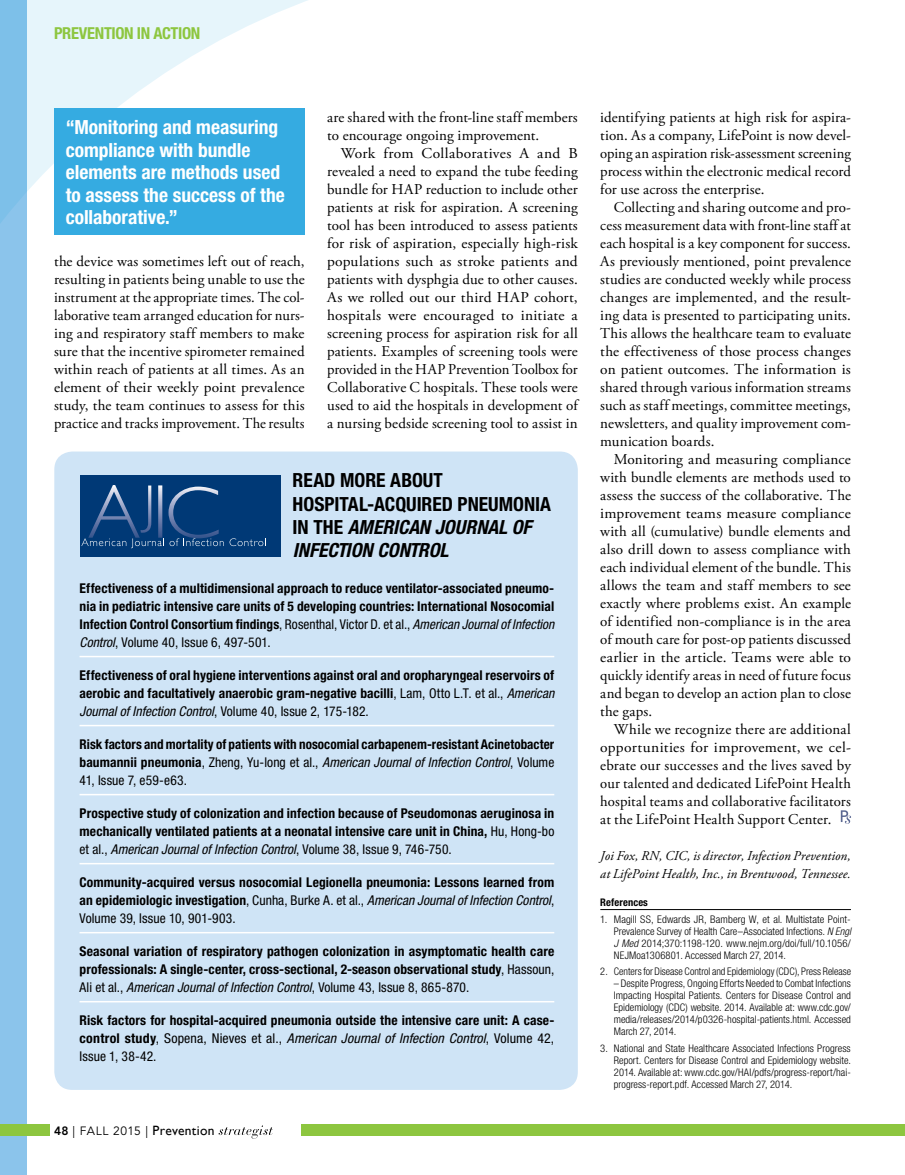
<style>
.page{position:relative;width:905px;height:1175px;background:#fff}
.page>*{position:absolute;margin:0;border:0;box-sizing:border-box;transform-origin:0 0}
.t1{font:700 condensed 19.5px/22.5px "Helvetica Neue LT Std";color:#fff}
.t2{font:700 condensed 19.5px/23.4px "Helvetica Neue LT Std";color:#000}
.t3{font:700 condensed 16.5px "Helvetica Neue LT Std";letter-spacing:-.015em;color:#8dc63f}
.t4{font:15px/18px "Adobe Garamond Pro";letter-spacing:.005em;color:#000;text-align:justify}
.t5{font:700 condensed 13.5px/18px "Helvetica Neue LT Std";letter-spacing:.01em;color:#000;text-align:justify}
.t6{font:italic 13.5px/18px "Adobe Garamond Pro";letter-spacing:.01em;color:#000}
.t7{font:13.5px "Gill Sans";letter-spacing:.02em;color:#000}
.t8{font:12px "Avenir LT Std";color:#000}
.t9{font:300 condensed 10.5px/12px "Helvetica Neue LT Std";letter-spacing:.005em;color:#000;text-align:justify}
.t10{font:700 condensed 10.5px "Helvetica Neue LT Std";color:#000}
.s1{font-style:italic}
.s2{font-weight:400}
.s3{font-weight:400;font-style:italic}
.s4{font-weight:800}
.s5{font-family:"Avenir LT Std";font-size:12px}
</style>
<div class="page">
<svg style="left:218px;top:1125px;width:55px;height:13px"></svg>
<div style="left:0;top:0;width:27px;height:1174px;background:#8bc4eb"></div>
<svg style="left:0;top:0;width:308px;height:235px;fill:#e6f5fb"></svg>
<div style="left:0;top:1124px;width:50px;height:11px;background:#8dc63f"></div>
<div style="left:302px;top:1124px;width:602px;height:11px;background:#8dc63f"></div>
<div style="left:54px;top:108px;width:250px;height:126px;background:#35abe1"></div>
<hr style="left:600px;top:909px;width:250px;height:1px;background:#000">
<svg style="left:840px;top:810px;width:11px;height:14px"></svg>
<div style="left:54px;top:451px;width:523px;height:638px;background:#cfe4f6;border-radius:18px"></div>
<div style="left:81px;top:475px;width:200px;height:82px;background:#003976"></div>
<svg style="left:81px;top:485px;width:185px;height:63px"></svg>
<hr style="left:80px;top:656px;width:474px;height:1px;background:#fff">
<hr style="left:80px;top:725px;width:474px;height:1px;background:#fff">
<hr style="left:80px;top:794px;width:474px;height:1px;background:#fff">
<hr style="left:80px;top:863px;width:474px;height:1px;background:#fff">
<hr style="left:80px;top:932px;width:474px;height:1px;background:#fff">
<hr style="left:80px;top:1001px;width:474px;height:1px;background:#fff">
<p class="t3" style="left:54px;top:23px;width:148px">PREVENTION IN ACTION</p>
<h1 class="t1" style="left:66px;top:116px;width:221px">“Monitoring and measuring compliance with bundle elements are methods used to assess the success of the collaborative.”</h1>
<p class="t4" style="left:54px;top:252px;width:252px">the device was sometimes left out of reach, resulting in patients being unable to use the instrument at the appropriate times. The col&shy;laborative team arranged education for nurs&shy;ing and respiratory staff members to make sure that the incentive spirometer remained within reach of patients at all times. As an element of their weekly point prevalence study, the team continues to assess for this practice and tracks improvement. The results</p>
<p class="t4" style="left:327px;top:108px;width:252px">are shared with the front-line staff members to encourage ongoing improvement.</p>
<p class="t4" style="left:327px;top:144px;width:252px;text-indent:14px">Work from Collaboratives A and B revealed a need to expand the tube feeding bundle for HAP reduction to include other patients at risk for aspiration. A screening tool has been introduced to assess patients for risk of aspiration, especially high-risk populations such as stroke patients and patients with dysphgia due to other causes.<br>As we rolled out our third HAP cohort, hospitals were encouraged to initiate a screening process for aspiration risk for all patients. Examples of screening tools were provided in the HAP Prevention Toolbox for Collaborative C hospitals. These tools were used to aid the hospitals in development of a nursing bedside screening tool to assist in</p>
<h1 class="t2" style="left:292px;top:468px;width:260px">Read more about hospital-acquired pneumonia in the <span class="s1">AMERICAN JOURNAL OF<br>INFECTION CONTROL</span></h1>
<p class="t5" style="left:79px;top:579px;width:476px">Effectiveness of a multidimensional approach to reduce ventilator-associated pneumo&shy;nia in pediatric intensive care units of 5 developing countries: International Nosocomial Infection Control Consortium findings<span class="s2">, Rosenthal, Victor D. et al.,</span> <span class="s3">American Journal of Infection Control</span><span class="s2">, Volume 40, Issue 6, 497-501.</span></p>
<p class="t5" style="left:80px;top:666px;width:476px">Effectiveness of oral hygiene interventions against oral and oropharyngeal reservoirs of aerobic and facultatively anaerobic gram-negative bacilli<span class="s2">, Lam, Otto L.T. et al.,</span> <span class="s3">American Journal of Infection Control</span><span class="s2">, Volume 40, Issue 2, 175-182.</span></p>
<p class="t5" style="left:80px;top:735px;width:476px">Risk factors and mortality of patients with nosocomial carbapenem-resistant Acinetobacter baumannii pneumonia<span class="s2">, Zheng, Yu-long et al.,</span> <span class="s3">American Journal of Infection Control</span><span class="s2">, Volume 41, Issue 7, e59-e63.</span></p>
<p class="t5" style="left:80px;top:804px;width:476px">Prospective study of colonization and infection because of Pseudomonas aeruginosa in mechanically ventilated patients at a neonatal intensive care unit in China, <span class="s2">Hu, Hong-bo et al.,</span> <span class="s3">American Journal of Infection Control</span><span class="s2">, Volume 38, Issue 9, 746-750.</span></p>
<p class="t5" style="left:80px;top:873px;width:476px">Community-acquired versus nosocomial Legionella pneumonia: Lessons learned from an epidemiologic investigation<span class="s2">, Cunha, Burke A. et al.,</span> <span class="s3">American Journal of Infection Control</span><span class="s2">, Volume 39, Issue 10, 901-903.</span></p>
<p class="t5" style="left:80px;top:942px;width:476px">Seasonal variation of respiratory pathogen colonization in asymptomatic health care professionals: A single-center, cross-sectional, 2-season observational study<span class="s2">, Hassoun, Ali et al.,</span> <span class="s3">American Journal of Infection Control</span><span class="s2">, Volume 43, Issue 8, 865-870.</span></p>
<p class="t5" style="left:80px;top:1011px;width:476px">Risk factors for hospital-acquired pneumonia outside the intensive care unit: A case&shy;control study<span class="s2">, Sopena, Nieves et al.,</span> <span class="s3">American Journal of Infection Control</span><span class="s2">, Volume 42, Issue 1, 38-42.</span></p>
<p class="t8" style="left:54px;top:1123px;width:34px"><span class="s4">48</span> | FALL</p>
<p class="t7" style="left:113px;top:1122px;width:103px"><span class="s5">2015 |</span> Prevention</p>
<p class="t4" style="left:600px;top:108px;width:252px">identifying patients at high risk for aspira&shy;tion. As a company, LifePoint is now devel&shy;oping an aspiration risk-assessment screening process within the electronic medical record for use across the enterprise.</p>
<p class="t4" style="left:600px;top:198px;width:252px;text-indent:14px">Collecting and sharing outcome and pro&shy;cess measurement data with front-line staff at each hospital is a key component for success.<br>As previously mentioned, point prevalence studies are conducted weekly while process changes are implemented, and the result&shy;ing data is presented to participating units.<br>This allows the healthcare team to evaluate the effectiveness of those process changes on patient outcomes. The information is shared through various information streams such as staff meetings, committee meetings, newsletters, and quality improvement com&shy;munication boards.</p>
<p class="t4" style="left:600px;top:450px;width:252px;text-indent:14px">Monitoring and measuring compliance with bundle elements are methods used to assess the success of the collaborative. The improvement teams measure compliance with all (cumulative) bundle elements and also drill down to assess compliance with each individual element of the bundle. This allows the team and staff members to see exactly where problems exist. An example of identified non-compliance is in the area of mouth care for post-op patients discussed earlier in the article. Teams were able to quickly identify areas in need of future focus and began to develop an action plan to close the gaps.</p>
<p class="t4" style="left:600px;top:720px;width:252px;text-indent:14px">While we recognize there are additional opportunities for improvement, we cel&shy;ebrate our successes and the lives saved by our talented and dedicated LifePoint Health hospital teams and collaborative facilitators at the LifePoint Health Support Center.</p>
<p class="t6" style="left:600px;top:847px;width:252px">Joi Fox, RN, CIC, is director, Infection Prevention, at LifePoint Health, Inc., in Brentwood, Tennessee.</p>
<p class="t10" style="left:600px;top:896px;width:49px">References</p>
<p class="t9" style="left:614px;top:913px;width:239px;text-indent:-14px">1. Magill SS, Edwards JR, Bamberg W, et al. Multistate Point-Prevalence Survey of Health Care–Associated Infections<span class="s1">. N Engl J Med</span> 2014;370:1198-120. www.nejm.org/doi/full/10.1056/ NEJMoa1306801. Accessed March 27, 2014.</p>
<p class="t9" style="left:600px;top:965px;width:252px">2. Centers for Disease Control and Epidemiology (CDC), Press Release</p>
<p class="t9" style="left:614px;top:977px;width:238px">– Despite Progress, Ongoing Efforts Needed to Combat Infections Impacting Hospital Patients. Centers for Disease Control and Epidemiology (CDC) website. 2014. Available at: www.cdc.gov/ media/releases/2014/p0326-hospital-patients.html. Accessed March 27, 2014.</p>
<p class="t9" style="left:614px;top:1042px;width:238px;text-indent:-14px">3. National and State Healthcare Associated Infections Progress Report. Centers for Disease Control and Epidemiology website.<br>2014. Available at: www.cdc.gov/HAI/pdfs/progress-report/hai&shy;progress-report.pdf. Accessed March 27, 2014.</p>
</div>
